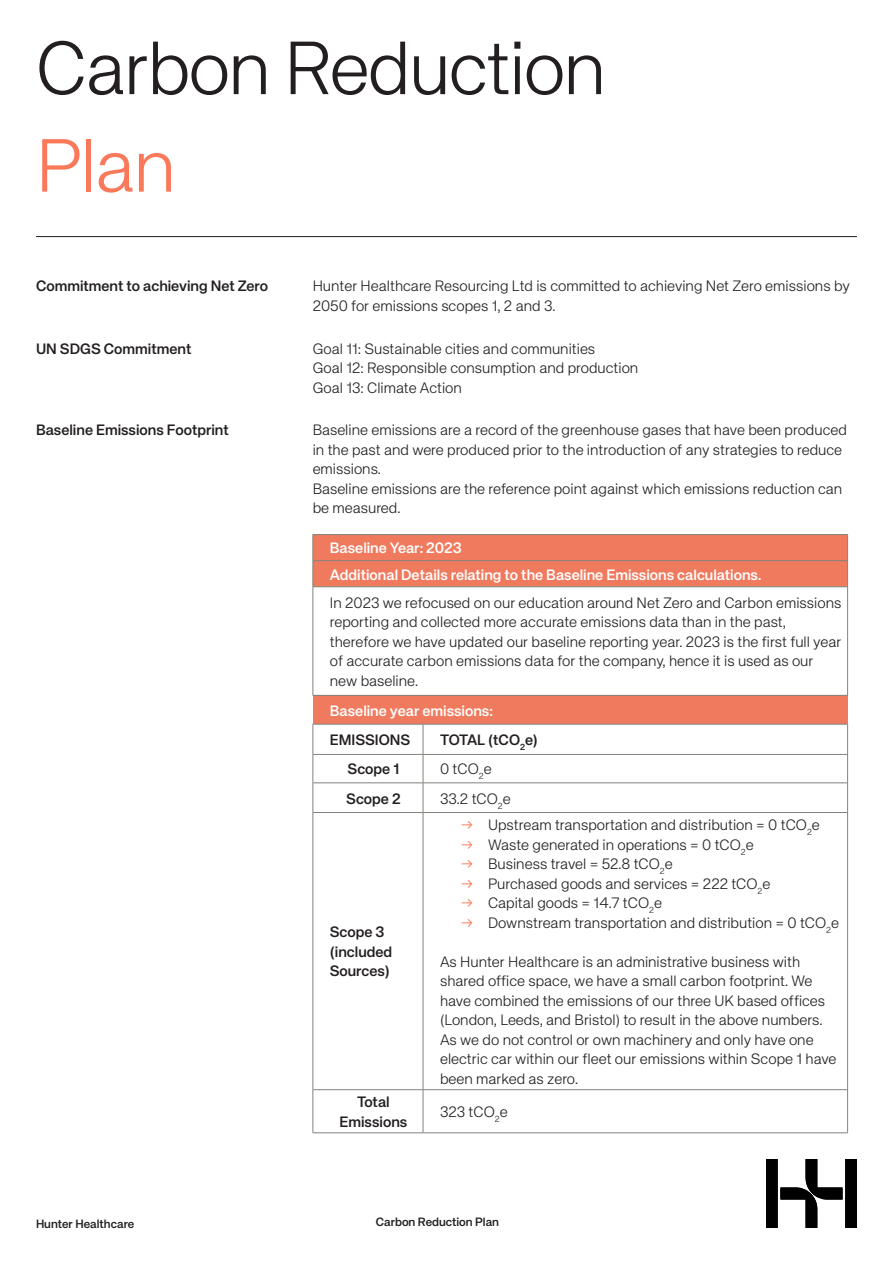
<style>
.page{position:relative;width:893px;height:1263px;background:#fff}
.page>*{position:absolute;margin:0;border:0;box-sizing:border-box;transform-origin:0 0}
.Content_Pages_Header_Text{font:300 75px "KH Teka";letter-spacing:-.02em;color:#231f20}
.Content_Pages_Header_Text-2{font:300 75px "KH Teka";color:#f9795a}
.Content_Pages_Body_Text{font:300 15px/19.5px "KH Teka";color:#231f20}
.Content_Pages_Body_Text-2{font:500 15px "KH Teka";color:#fff}
.Content_Pages_Sub_Headers{font:500 15px "KH Teka";color:#231f20}
.Content_Pages_Body_Text-3{font:500 15px/19.5px "KH Teka";color:#231f20}
.Content_Pages_Body_Text-4{font:500 15px "KH Teka";letter-spacing:-.02em;color:#231f20}
.t1{font:500 12px "KH Teka";color:#231f20}
.s1{color:#f9795a}
</style>
<div class="page">
<img style="left:767px;top:1160px;width:90px;height:67px">
<hr style="left:36px;top:236px;width:821px;height:1px;background:#231f20">
<div style="left:313px;top:695px;width:535px;height:29px;background:#ef7a5e"></div>
<svg style="left:313px;top:755px;width:1px;height:57px"></svg>
<hr style="left:313px;top:813px;width:1px;height:276px;background:#81847d">
<hr style="left:313px;top:1090px;width:1px;height:42px;background:#81847d">
<hr style="left:313px;top:724px;width:110px;height:1px;background:#81847d">
<hr style="left:313px;top:724px;width:1px;height:30px;background:#81847d">
<hr style="left:313px;top:754px;width:110px;height:1px;background:#81847d">
<hr style="left:313px;top:782px;width:110px;height:1px;background:#81847d">
<hr style="left:313px;top:812px;width:110px;height:1px;background:#81847d">
<hr style="left:313px;top:1089px;width:110px;height:1px;background:#81847d">
<hr style="left:313px;top:1132px;width:110px;height:1px;background:#81847d">
<hr style="left:423px;top:724px;width:425px;height:1px;background:#81847d">
<hr style="left:423px;top:724px;width:1px;height:30px;background:#81847d">
<hr style="left:847px;top:724px;width:1px;height:30px;background:#81847d">
<hr style="left:423px;top:754px;width:425px;height:1px;background:#81847d">
<hr style="left:423px;top:782px;width:425px;height:1px;background:#81847d">
<svg style="left:423px;top:755px;width:1px;height:57px"></svg>
<svg style="left:847px;top:755px;width:1px;height:57px"></svg>
<hr style="left:423px;top:812px;width:425px;height:1px;background:#81847d">
<hr style="left:423px;top:813px;width:1px;height:276px;background:#81847d">
<hr style="left:847px;top:813px;width:1px;height:276px;background:#81847d">
<hr style="left:423px;top:1089px;width:425px;height:1px;background:#81847d">
<hr style="left:423px;top:1090px;width:1px;height:42px;background:#81847d">
<hr style="left:847px;top:1090px;width:1px;height:42px;background:#81847d">
<hr style="left:423px;top:1132px;width:425px;height:1px;background:#81847d">
<hr style="left:313px;top:534px;width:110px;height:1px;background:#81847d">
<hr style="left:423px;top:534px;width:425px;height:1px;background:#81847d">
<div style="left:313px;top:535px;width:535px;height:51px;background:#ef7a5e"></div>
<hr style="left:313px;top:586px;width:110px;height:1px;background:#81847d">
<hr style="left:313px;top:587px;width:1px;height:108px;background:#81847d">
<hr style="left:423px;top:586px;width:425px;height:1px;background:#81847d">
<hr style="left:847px;top:587px;width:1px;height:108px;background:#81847d">
<hr style="left:313px;top:695px;width:110px;height:1px;background:#81847d">
<hr style="left:423px;top:695px;width:425px;height:1px;background:#81847d">
<p class="Content_Pages_Header_Text" style="left:36px;top:27px;width:571px">Carbon Reduction</p>
<p class="Content_Pages_Header_Text-2" style="left:36px;top:124px;width:141px">Plan</p>
<p class="Content_Pages_Sub_Headers" style="left:36px;top:277px;width:234px">Commitment to achieving Net Zero</p>
<p class="Content_Pages_Body_Text" style="left:313px;top:276px;width:539px">Hunter Healthcare Resourcing Ltd is committed to achieving Net Zero emissions by<br>2050 for emissions scopes 1, 2 and 3.</p>
<p class="Content_Pages_Sub_Headers" style="left:36px;top:340px;width:157px">UN SDGS Commitment</p>
<p class="Content_Pages_Body_Text" style="left:313px;top:339px;width:284px">Goal 11: Sustainable cities and communities</p>
<p class="Content_Pages_Body_Text" style="left:313px;top:358px;width:327px">Goal 12: Responsible consumption and production</p>
<p class="Content_Pages_Body_Text" style="left:313px;top:378px;width:151px">Goal 13: Climate Action</p>
<p class="Content_Pages_Sub_Headers" style="left:36px;top:421px;width:194px">Baseline Emissions Footprint</p>
<p class="Content_Pages_Body_Text" style="left:313px;top:421px;width:536px">Baseline emissions are a record of the greenhouse gases that have been produced in the past and were produced prior to the introduction of any strategies to reduce emissions.</p>
<p class="Content_Pages_Body_Text" style="left:313px;top:479px;width:531px">Baseline emissions are the reference point against which emissions reduction can be measured.</p>
<p class="Content_Pages_Body_Text-2" style="left:330px;top:540px;width:133px">Baseline Year: 2023</p>
<p class="Content_Pages_Body_Text-2" style="left:330px;top:566px;width:433px">Additional Details relating to the Baseline Emissions calculations.</p>
<p class="Content_Pages_Body_Text" style="left:330px;top:593px;width:513px">In 2023 we refocused on our education around Net Zero and Carbon emissions reporting and collected more accurate emissions data than in the past, therefore we have updated our baseline reporting year. 2023 is the first full year of accurate carbon emissions data for the company, hence it is used as our new baseline.</p>
<p class="Content_Pages_Body_Text-2" style="left:330px;top:702px;width:165px">Baseline year emissions:</p>
<p class="Content_Pages_Body_Text-3" style="left:330px;top:730px;width:82px">EMISSIONS</p>
<p class="Content_Pages_Body_Text-4" style="left:440px;top:731px;width:99px">TOTAL (tCO<sub>2</sub>e)</p>
<p class="Content_Pages_Body_Text-3" style="left:348px;top:760px;width:53px">Scope 1</p>
<p class="Content_Pages_Body_Text" style="left:440px;top:760px;width:53px">0 tCO<sub>2</sub>e</p>
<p class="Content_Pages_Body_Text-3" style="left:346px;top:789px;width:56px">Scope 2</p>
<p class="Content_Pages_Body_Text" style="left:440px;top:789px;width:72px">33.2 tCO<sub>2</sub>e</p>
<p class="Content_Pages_Body_Text-3" style="left:330px;top:923px;width:56px">Scope 3</p>
<p class="Content_Pages_Body_Text-3" style="left:330px;top:942px;width:64px">(included<br>Sources)</p>
<p class="Content_Pages_Body_Text" style="left:461px;top:815px;width:360px"><span class="s1">→</span> Upstream transportation and distribution = 0 tCO<sub>2</sub>e</p>
<p class="Content_Pages_Body_Text" style="left:461px;top:835px;width:294px"><span class="s1">→</span> Waste generated in operations = 0 tCO<sub>2</sub>e</p>
<p class="Content_Pages_Body_Text" style="left:461px;top:854px;width:213px"><span class="s1">→</span> Business travel = 52.8 tCO<sub>2</sub>e</p>
<p class="Content_Pages_Body_Text" style="left:461px;top:874px;width:311px"><span class="s1">→</span> Purchased goods and services = 222 tCO<sub>2</sub>e</p>
<p class="Content_Pages_Body_Text" style="left:461px;top:893px;width:202px"><span class="s1">→</span> Capital goods = 14.7 tCO<sub>2</sub>e</p>
<p class="Content_Pages_Body_Text" style="left:461px;top:913px;width:380px"><span class="s1">→</span> Downstream transportation and distribution = 0 tCO<sub>2</sub>e</p>
<p class="Content_Pages_Body_Text" style="left:440px;top:952px;width:398px">As Hunter Healthcare is an administrative business with shared office space, we have a small carbon footprint. We have combined the emissions of our three UK based offices (London, Leeds, and Bristol) to result in the above numbers.<br>As we do not control or own machinery and only have one electric car within our fleet our emissions within Scope 1 have been marked as zero.</p>
<p class="Content_Pages_Body_Text-3" style="left:340px;top:1092px;width:69px;text-align:center">Total<br>Emissions</p>
<p class="Content_Pages_Body_Text" style="left:440px;top:1102px;width:69px">323 tCO<sub>2</sub>e</p>
<p class="t1" style="left:36px;top:1216px;width:100px">Hunter Healthcare</p>
<p class="t1" style="left:376px;top:1215px;width:125px">Carbon Reduction Plan</p>
</div>
